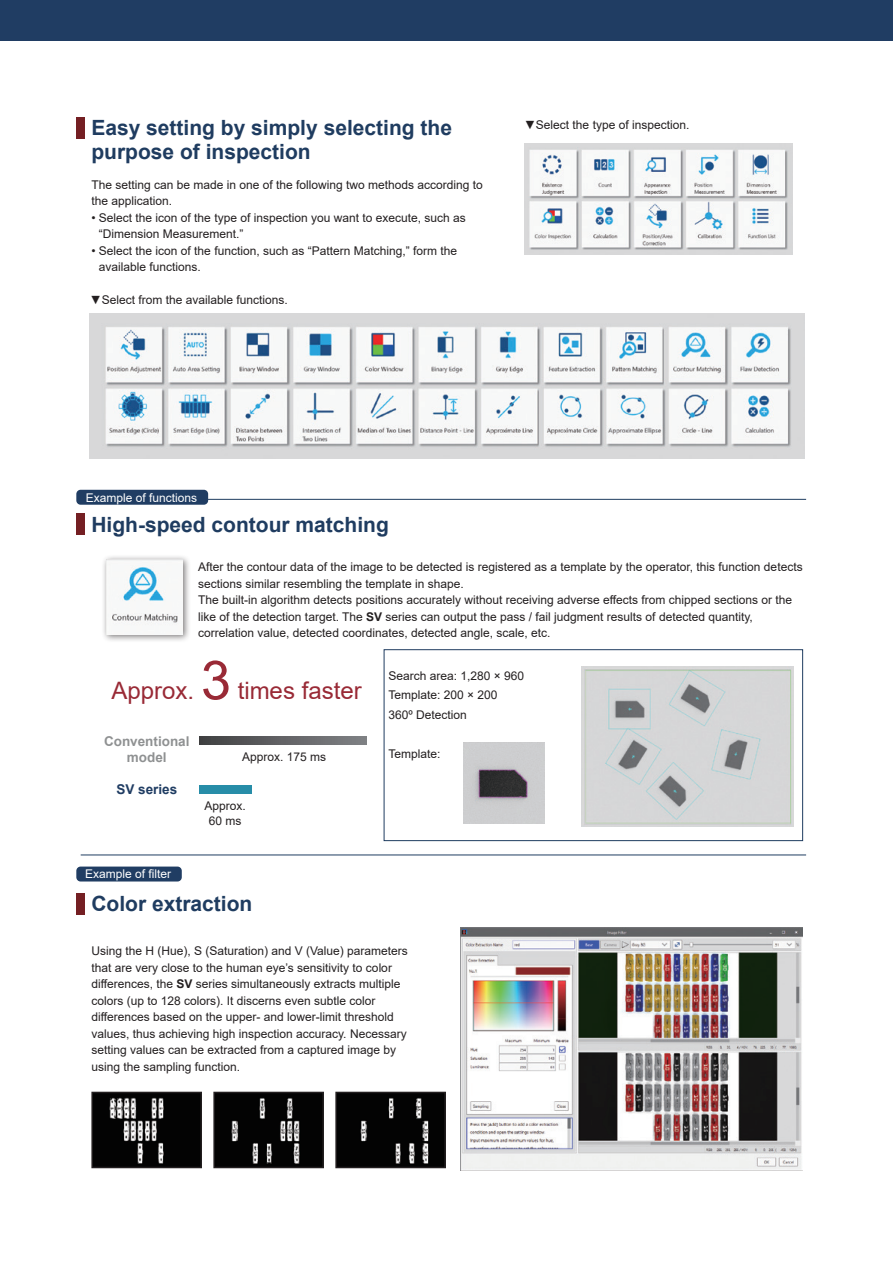
<style>
.page{position:relative;width:893px;height:1263px;background:#fff}
.page>*{position:absolute;margin:0;border:0;box-sizing:border-box;transform-origin:0 0}
.t1{font:54px "Arial";color:#992a36}
.t2{font:24px "Arial";color:#992a36}
.t3{font:700 21px/24px "Arial";color:#1f3c60}
.t4{font:700 13.5px/16.5px "Arial";color:#8f9192;text-align:center}
.t5{font:700 13.5px "Arial";color:#203d63}
.t6{font:12px/16.5px "Arial";color:#231f20}
.t7{font:12px "Arial";color:#fff}
.s1{font-weight:700}
</style>
<div class="page">
<div style="left:0;top:0;width:893px;height:40px;background:#203d63"></div>
<div style="left:384px;top:649px;width:419px;height:192px;border:1px solid #1f3c60"></div>
<div style="left:101px;top:554px;width:90px;height:88px;background:#231f20;opacity:.6"></div>
<img style="left:106px;top:560px;width:77px;height:74px">
<img style="left:582px;top:666px;width:212px;height:160px">
<img style="left:463px;top:742px;width:82px;height:82px">
<div style="left:199px;top:785px;width:53px;height:9px;background:#278da8"></div>
<svg style="left:199px;top:736px;width:168px;height:9px;background:#606164"></svg>
<div style="left:76px;top:513px;width:9px;height:22px;background:#741f23"></div>
<img style="left:460px;top:927px;width:343px;height:244px">
<hr style="left:81px;top:499px;width:725px;height:1px;background:#1f3c60">
<hr style="left:81px;top:855px;width:725px;height:1px;background:#1f3c60">
<img style="left:338px;top:1095px;width:105px;height:70px">
<div style="left:335px;top:1092px;width:111px;height:76px;border:2px solid #231f20"></div>
<img style="left:216px;top:1095px;width:105px;height:70px">
<div style="left:213px;top:1092px;width:111px;height:76px;border:2px solid #231f20"></div>
<img style="left:94px;top:1095px;width:105px;height:70px">
<div style="left:91px;top:1092px;width:111px;height:76px;border:2px solid #231f20"></div>
<div style="left:76px;top:893px;width:9px;height:21px;background:#741f23"></div>
<div style="left:76px;top:117px;width:9px;height:21px;background:#741f23"></div>
<img style="left:524px;top:144px;width:268px;height:110px">
<img style="left:90px;top:313px;width:714px;height:145px">
<div style="left:76px;top:490px;width:132px;height:15px;background:#203d63;border-radius:4px"></div>
<div style="left:76px;top:866px;width:106px;height:15px;background:#203d63;border-radius:4px"></div>
<h3 class="t3" style="left:91px;top:116px;width:362px">Easy setting by simply selecting the purpose of inspection</h3>
<p class="t6" style="left:91px;top:176px;width:393px">The setting can be made in one of the following two methods according to the application.</p>
<p class="t6" style="left:99px;top:209px;width:368px;text-indent:-8px">• Select the icon of the type of inspection you want to execute, such as “Dimension Measurement.”</p>
<p class="t6" style="left:99px;top:242px;width:360px;text-indent:-8px">• Select the icon of the function, such as “Pattern Matching,” form the available functions.</p>
<p class="t6" style="left:90px;top:291px;width:199px">▼Select from the available functions.</p>
<p class="t6" style="left:524px;top:117px;width:167px">▼Select the type of inspection.</p>
<p class="t7" style="left:86px;top:489px;width:113px">Example of functions</p>
<h3 class="t3" style="left:91px;top:512px;width:299px">High-speed contour matching</h3>
<p class="t6" style="left:198px;top:559px;width:606px">After the contour data of the image to be detected is registered as a template by the operator, this function detects sections similar resembling the template in shape.<br>The built-in algorithm detects positions accurately without receiving adverse effects from chipped sections or the like of the detection target. The <span class="s1">SV</span> series can output the pass / fail judgment results of detected quantity, correlation value, detected coordinates, detected angle, scale, etc.</p>
<p class="t6" style="left:389px;top:666px;width:137px;line-height:19.5px">Search area: 1,280 × 960<br>Template: 200 × 200<br>360º Detection</p>
<p class="t6" style="left:389px;top:745px;width:54px">Template:</p>
<h1 class="t1" style="left:201px;top:643px;width:32px">3</h1>
<h2 class="t2" style="left:238px;top:674px;width:126px">times faster</h2>
<h2 class="t2" style="left:112px;top:674px;width:84px">Approx.</h2>
<p class="t4" style="left:104px;top:733px;width:87px">Conventional model</p>
<p class="t5" style="left:116px;top:780px;width:62px">SV series</p>
<p class="t6" style="left:242px;top:748px;width:86px">Approx. 175 ms</p>
<p class="t7" style="left:85px;top:866px;width:88px">Example of filter</p>
<p class="t6" style="left:205px;top:798px;width:43px;line-height:15px;text-align:center">Approx.<br>60 ms</p>
<h3 class="t3" style="left:91px;top:892px;width:163px">Color extraction</h3>
<p class="t6" style="left:91px;top:942px;width:318px">Using the H (Hue), S (Saturation) and V (Value) parameters that are very close to the human eye’s sensitivity to color differences, the <span class="s1">SV</span> series simultaneously extracts multiple colors (up to 128 colors). It discerns even subtle color differences based on the upper- and lower-limit threshold values, thus achieving high inspection accuracy. Necessary setting values can be extracted from a captured image by using the sampling function.</p>
</div>
